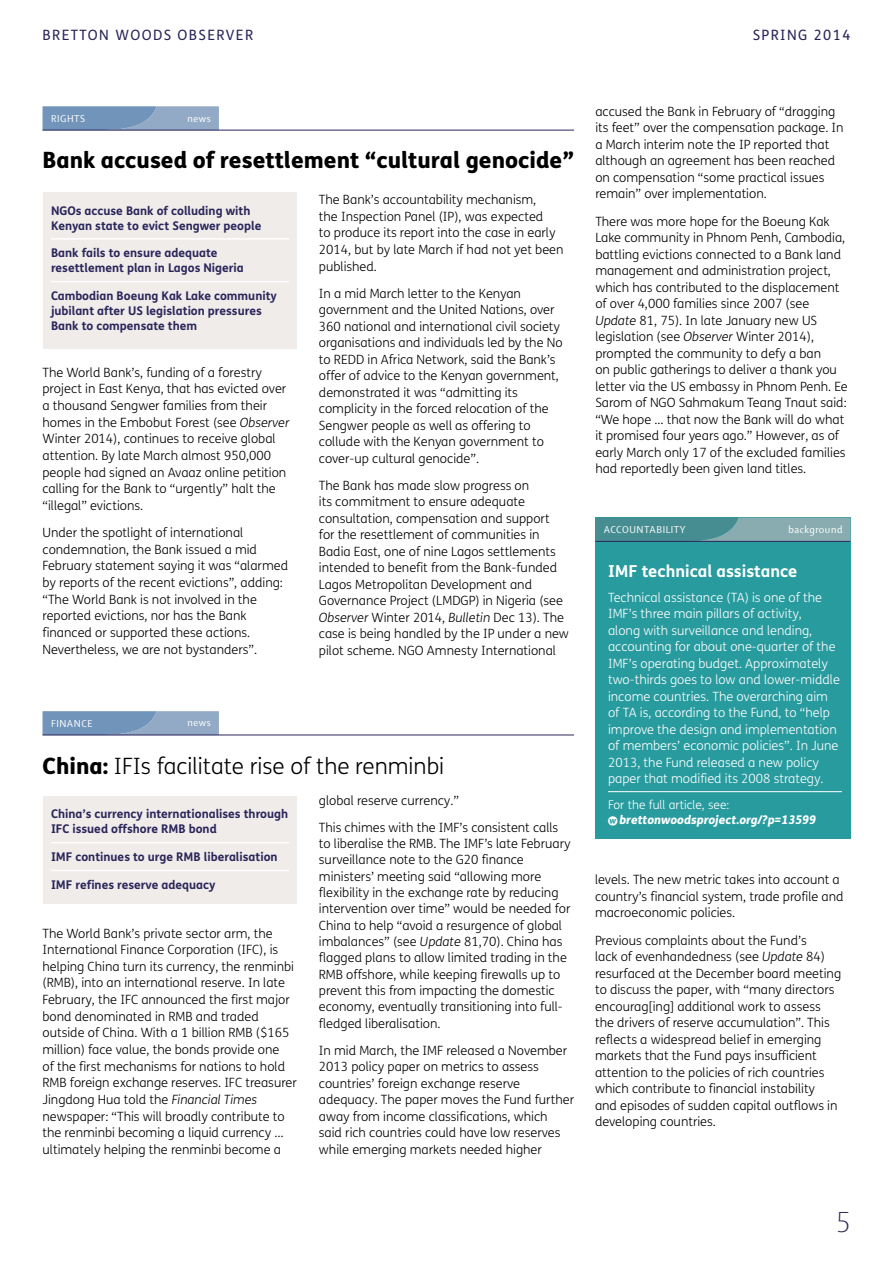
<style>
.page{position:relative;width:893px;height:1263px;background:#fff}
.page>*{position:absolute;margin:0;border:0;box-sizing:border-box;transform-origin:0 0}
.t1{font:28.5px "Shaker RL";color:#2a2559}
.t2{font:800 22.5px "FS Me";color:#000}
.t3{font:300 22.5px "FS Me";color:#000}
.t4{font:700 16.5px "FS Me";color:#fff}
.t5{font:14.25px "FS Me";letter-spacing:.1em;color:#2a2559}
.t6{font:300 12.75px/16.5px "FS Me";color:#000}
.t7{font:300 12.75px/16.5px "FS Me";color:#fff}
.t8{font:700 12px/15px "FS Me";color:#2a2559}
.t9{font:12px "weblinks";color:#fff}
.t10{font:300 12px "FS Me";color:#fff}
.t11{font:10.8px "Shaker R";letter-spacing:.05em;color:#fff}
.s1{font-style:italic}
.s2{font-weight:800}
</style>
<div class="page">
<svg style="left:43px;top:711px;width:176px;height:24px;background:#7e9bbd"></svg>
<div style="left:43px;top:796px;width:254px;height:108px;background:#efecea"></div>
<hr style="left:51px;top:842px;width:238px;height:1px;background:#fff">
<hr style="left:51px;top:870px;width:238px;height:1px;background:#fff">
<hr style="left:43px;top:735px;width:531px;height:1px;background:#2a2559">
<div style="left:43px;top:193px;width:254px;height:156px;background:#efecea"></div>
<hr style="left:51px;top:238px;width:238px;height:2px;background:#fff">
<hr style="left:51px;top:281px;width:238px;height:1px;background:#fff">
<svg style="left:43px;top:106px;width:176px;height:24px;background:#7f9cbe"></svg>
<hr style="left:43px;top:130px;width:531px;height:1px;background:#2a2559">
<div style="left:595px;top:518px;width:255px;height:321px;background:#289b9e"></div>
<hr style="left:608px;top:791px;width:234px;height:1px;background:#fff">
<svg style="left:595px;top:518px;width:255px;height:23px;background:#659ba0"></svg>
<hr style="left:595px;top:541px;width:255px;height:1px;background:#2a2559">
<p class="t5" style="left:43px;top:27px;width:212px">BRETTON WOODS OBSERVER</p>
<p class="t5" style="left:753px;top:27px;width:99px">SPRING 2014</p>
<p class="t11" style="left:51px;top:113px;width:36px">RIGHTS</p>
<p class="t11" style="left:188px;top:113px;width:25px">news</p>
<h2 class="t2" style="left:43px;top:146px;width:533px">Bank accused of resettlement “cultural genocide”</h2>
<p class="t8" style="left:51px;top:203px;width:212px">NGOs accuse Bank of colluding with<br>Kenyan state to evict Sengwer people</p>
<p class="t8" style="left:51px;top:246px;width:194px">Bank fails to ensure adequate resettlement plan in Lagos Nigeria</p>
<p class="t8" style="left:51px;top:288px;width:227px">Cambodian Boeung Kak Lake community jubilant after US legislation pressures<br>Bank to compensate them</p>
<p class="t6" style="left:43px;top:364px;width:248px">The World Bank’s, funding of a forestry project in East Kenya, that has evicted over a thousand Sengwer families from their homes in the Embobut Forest (see <span class="s1">Observer </span>Winter 2014), continues to receive global attention. By late March almost 950,000 people had signed an Avaaz online petition calling for the Bank to “urgently” halt the “illegal” evictions.</p>
<p class="t6" style="left:43px;top:525px;width:247px">Under the spotlight of international condemnation, the Bank issued a mid February statement saying it was “alarmed by reports of the recent evictions”, adding: “The World Bank is not involved in the reported evictions, nor has the Bank financed or supported these actions.<br>Nevertheless, we are not bystanders”.</p>
<p class="t6" style="left:319px;top:191px;width:246px">The Bank’s accountability mechanism,<br>the Inspection Panel (IP), was expected<br>to produce its report into the case in early 2014, but by late March if had not yet been published.</p>
<p class="t6" style="left:319px;top:285px;width:245px">In a mid March letter to the Kenyan government and the United Nations, over 360 national and international civil society organisations and individuals led by the No to REDD in Africa Network, said the Bank’s offer of advice to the Kenyan government, demonstrated it was “admitting its complicity in the forced relocation of the Sengwer people as well as offering to collude with the Kenyan government to cover-up cultural genocide”.</p>
<p class="t6" style="left:319px;top:477px;width:252px">The Bank has made slow progress on<br>its commitment to ensure adequate consultation, compensation and support<br>for the resettlement of communities in Badia East, one of nine Lagos settlements intended to benefit from the Bank-funded Lagos Metropolitan Development and Governance Project (LMDGP) in Nigeria (see <span class="s1">Observer</span> Winter 2014, <span class="s1">Bulletin</span> Dec 13). The case is being handled by the IP under a new pilot scheme. NGO Amnesty International</p>
<p class="t11" style="left:51px;top:717px;width:43px">FINANCE</p>
<p class="t11" style="left:188px;top:717px;width:25px">news</p>
<h2 class="t3" style="left:43px;top:753px;width:403px"><span class="s2">China:</span> IFIs facilitate rise of the renminbi</h2>
<p class="t8" style="left:51px;top:807px;width:239px">China’s currency internationalises through<br>IFC issued offshore RMB bond</p>
<p class="t8" style="left:51px;top:849px;width:228px">IMF continues to urge RMB liberalisation</p>
<p class="t8" style="left:51px;top:877px;width:166px">IMF refines reserve adequacy</p>
<p class="t6" style="left:43px;top:925px;width:256px">The World Bank’s private sector arm, the International Finance Corporation (IFC), is helping China turn its currency, the renminbi (RMB), into an international reserve. In late February, the IFC announced the first major bond denominated in RMB and traded outside of China. With a 1 billion RMB ($165 million) face value, the bonds provide one<br>of the first mechanisms for nations to hold RMB foreign exchange reserves. IFC treasurer Jingdong Hua told the <span class="s1">Financial Times </span>newspaper: “This will broadly contribute to the renminbi becoming a liquid currency … ultimately helping the renminbi become a</p>
<p class="t6" style="left:319px;top:787px;width:241px;line-height:27px">global reserve currency.”<br>This chimes with the IMF’s consistent calls</p>
<p class="t6" style="left:319px;top:835px;width:253px">to liberalise the RMB. The IMF’s late February surveillance note to the G20 finance ministers’ meeting said “allowing more flexibility in the exchange rate by reducing intervention over time” would be needed for China to help “avoid a resurgence of global imbalances” (see <span class="s1">Update</span> 81,70). China has flagged plans to allow limited trading in the RMB offshore, while keeping firewalls up to prevent this from impacting the domestic economy, eventually transitioning into full&shy;fledged liberalisation.</p>
<p class="t6" style="left:319px;top:1042px;width:257px">In mid March, the IMF released a November 2013 policy paper on metrics to assess countries’ foreign exchange reserve adequacy. The paper moves the Fund further away from income classifications, which<br>said rich countries could have low reserves while emerging markets needed higher</p>
<p class="t6" style="left:595px;top:103px;width:250px">accused the Bank in February of “dragging its feet” over the compensation package. In a March interim note the IP reported that although an agreement has been reached on compensation “some practical issues remain” over implementation.</p>
<p class="t6" style="left:595px;top:213px;width:254px">There was more hope for the Boeung Kak Lake community in Phnom Penh, Cambodia, battling evictions connected to a Bank land management and administration project, which has contributed to the displacement of over 4,000 families since 2007 (see <span class="s1">Update</span> 81, 75). In late January new US legislation (see <span class="s1">Observer</span> Winter 2014), prompted the community to defy a ban<br>on public gatherings to deliver a thank you letter via the US embassy in Phnom Penh. Ee Sarom of NGO Sahmakum Teang Tnaut said: “We hope ... that now the Bank will do what it promised four years ago.” However, as of early March only 17 of the excluded families had reportedly been given land titles.</p>
<p class="t11" style="left:604px;top:524px;width:83px">ACCOUNTABILITY</p>
<p class="t11" style="left:789px;top:524px;width:55px">background</p>
<p class="t4" style="left:608px;top:561px;width:191px">IMF technical assistance</p>
<p class="t7" style="left:608px;top:589px;width:233px">Technical assistance (TA) is one of the IMF’s three main pillars of activity,<br>along with surveillance and lending, accounting for about one-quarter of the IMF’s operating budget. Approximately two-thirds goes to low and lower-middle income countries. The overarching aim of TA is, according to the Fund, to “help improve the design and implementation of members’ economic policies”. In June 2013, the Fund released a new policy paper that modified its 2008 strategy.</p>
<p class="t10" style="left:608px;top:798px;width:123px">For the full article, see:</p>
<p class="t9" style="left:608px;top:812px;width:209px">Δbrettonwoodsproject.org/?p=13599</p>
<p class="t6" style="left:595px;top:872px;width:250px">levels. The new metric takes into account a country’s financial system, trade profile and macroeconomic policies.</p>
<p class="t6" style="left:595px;top:932px;width:248px">Previous complaints about the Fund’s<br>lack of evenhandedness (see <span class="s1">Update</span> 84) resurfaced at the December board meeting to discuss the paper, with “many directors encourag[ing] additional work to assess the drivers of reserve accumulation”. This reflects a widespread belief in emerging markets that the Fund pays insufficient attention to the policies of rich countries which contribute to financial instability<br>and episodes of sudden capital outflows in developing countries.</p>
<h1 class="t1" style="left:836px;top:1204px;width:16px">5</h1>
</div>
